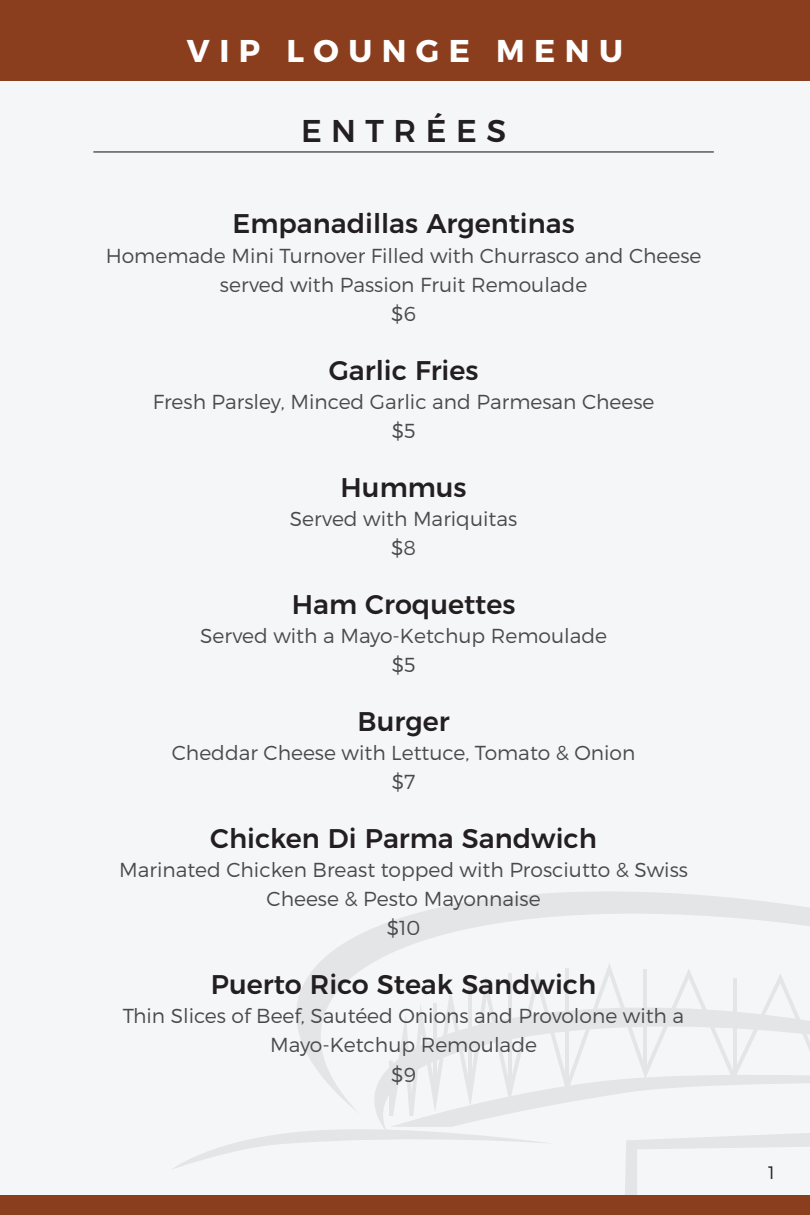
<style>
.page{position:relative;width:810px;height:1215px;background:#f5f6f7}
.page>*{position:absolute;margin:0;border:0;box-sizing:border-box;transform-origin:0 0}
.t1{font:700 31.5px "Montserrat";letter-spacing:.3em;color:#fff}
.t2{font:500 31.5px "Montserrat";letter-spacing:.3em;color:#231f20}
.t3{font:500 27px "Montserrat";color:#231f20}
.t4{font:300 20.25px/29.2px "Montserrat";color:#494a4b;text-align:center}
.t5{font:300 18px "Montserrat";color:#231f20}
</style>
<div class="page">
<svg style="left:296px;top:891px;width:514px;height:178px"></svg>
<svg style="left:625px;top:1170px;width:12px;height:25px"></svg>
<svg style="left:173px;top:1069px;width:637px;height:101px"></svg>
<svg style="left:389px;top:963px;width:421px;height:153px"></svg>
<hr style="left:733px;top:978px;width:4px;height:100px;background:#e4e5e6">
<hr style="left:643px;top:969px;width:4px;height:101px;background:#e4e5e6">
<hr style="left:565px;top:968px;width:4px;height:119px;background:#e4e5e6">
<hr style="left:508px;top:973px;width:4px;height:121px;background:#e4e5e6">
<hr style="left:468px;top:984px;width:4px;height:112px;background:#e4e5e6">
<hr style="left:433px;top:1004px;width:4px;height:96px;background:#e4e5e6">
<div style="left:0;top:0;width:810px;height:81px;background:#8b3e1e"></div>
<div style="left:0;top:1195px;width:810px;height:20px;background:#8b3e1e"></div>
<hr style="left:93px;top:152px;width:621px;height:1px;background:#0b0d0c">
<h1 class="t1" style="left:187px;top:31px;width:438px">VIP LOUNGE MENU</h1>
<p class="t2" style="left:301px;top:105px;width:207px">ENTRÉES</p>
<p class="t3" style="left:233px;top:202px;width:344px">Empanadillas Argentinas</p>
<p class="t4" style="left:106px;top:240px;width:597px">Homemade Mini Turnover Filled with Churrasco and Cheese served with Passion Fruit Remoulade</p>
<p class="t4" style="left:391px;top:299px;width:26px">$6</p>
<p class="t3" style="left:329px;top:348px;width:151px">Garlic Fries</p>
<p class="t4" style="left:153px;top:387px;width:503px">Fresh Parsley, Minced Garlic and Parmesan Cheese</p>
<p class="t4" style="left:392px;top:416px;width:25px">$5</p>
<p class="t3" style="left:341px;top:465px;width:127px">Hummus</p>
<p class="t4" style="left:290px;top:504px;width:229px">Served with Mariquitas</p>
<p class="t4" style="left:391px;top:533px;width:26px">$8</p>
<p class="t3" style="left:292px;top:582px;width:225px">Ham Croquettes</p>
<p class="t4" style="left:200px;top:621px;width:409px">Served with a Mayo-Ketchup Remoulade</p>
<p class="t4" style="left:392px;top:650px;width:25px">$5</p>
<p class="t3" style="left:358px;top:699px;width:93px">Burger</p>
<p class="t4" style="left:172px;top:738px;width:465px">Cheddar Cheese with Lettuce, Tomato &amp; Onion</p>
<p class="t4" style="left:392px;top:767px;width:25px">$7</p>
<p class="t3" style="left:210px;top:816px;width:388px">Chicken Di Parma Sandwich</p>
<p class="t4" style="left:119px;top:855px;width:570px">Marinated Chicken Breast topped with Prosciutto &amp; Swiss<br>Cheese &amp; Pesto Mayonnaise</p>
<p class="t4" style="left:387px;top:913px;width:35px">$10</p>
<p class="t3" style="left:211px;top:962px;width:387px">Puerto Rico Steak Sandwich</p>
<p class="t4" style="left:123px;top:1001px;width:563px">Thin Slices of Beef, Sautéed Onions and Provolone with a<br>Mayo-Ketchup Remoulade</p>
<p class="t4" style="left:391px;top:1059px;width:26px">$9</p>
<p class="t5" style="left:768px;top:1162px;width:8px">1</p>
</div>
